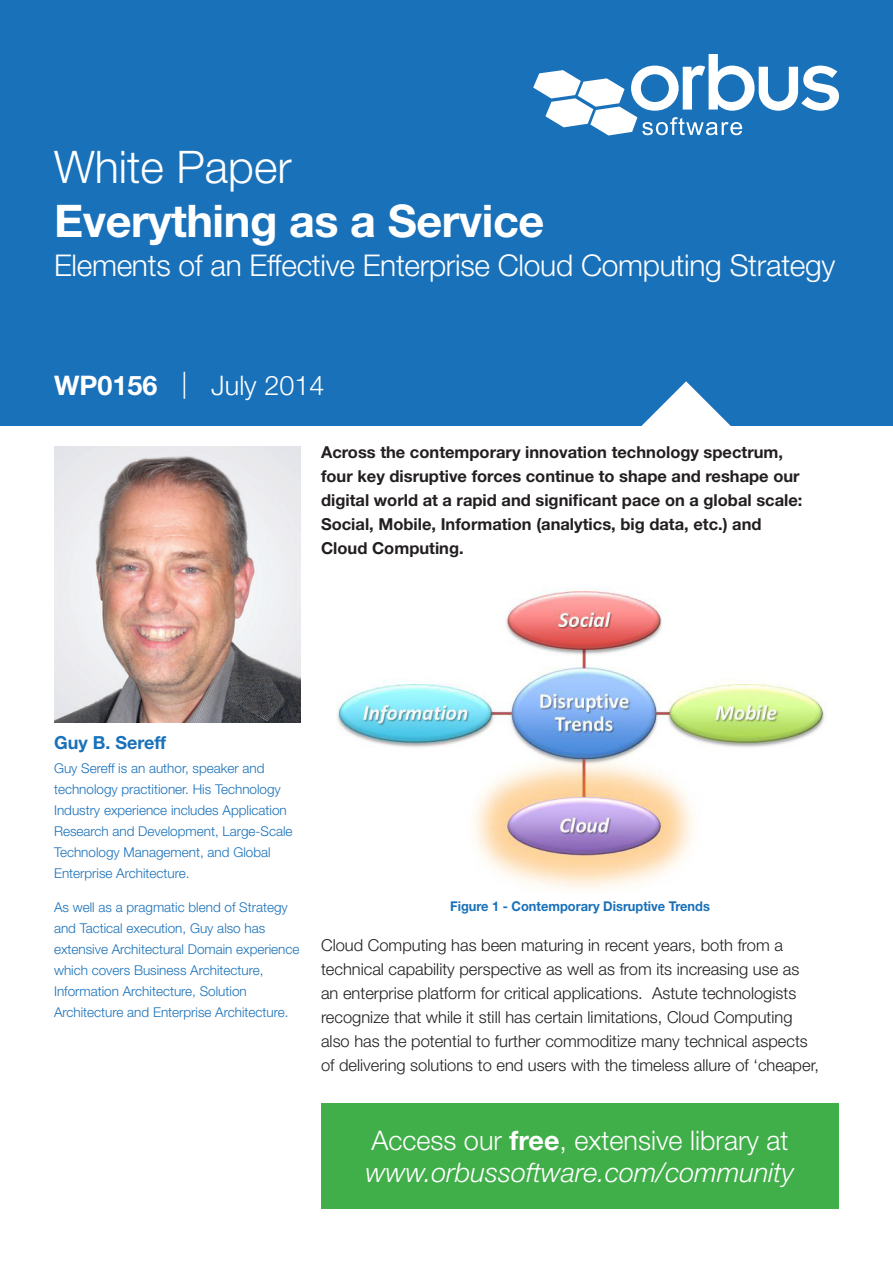
<style>
.page{position:relative;width:893px;height:1263px;background:#fff}
.page>*{position:absolute;margin:0;border:0;box-sizing:border-box;transform-origin:0 0}
.t1{font:700 45px "Helvetica Neue LT Std";letter-spacing:-.01em;color:#fff}
.t2{font:300 45px "Helvetica Neue LT Std";color:#fff}
.t3{font:300 30px "Helvetica Neue LT Std";letter-spacing:-.01em;color:#fff}
.t4{font:italic 300 27px/32.4px "Helvetica Neue LT Std";color:#fff}
.t5{font:300 27px "Helvetica Neue LT Std";color:#fff}
.t6{font:700 18px "Helvetica Neue LT Std";color:#1971ba}
.t7{font:300 16.5px/24px "Helvetica Neue LT Std";color:#231f20}
.t8{font:700 16.5px/24px "Helvetica Neue LT Std";color:#231f20}
.t9{font:300 13.5px/21px "Helvetica Neue LT Std";color:#1971ba}
.t10{font:700 13.5px "Helvetica Neue LT Std";color:#1971ba;scale:.95 1}
.s1{font-weight:700}
.s2{font-style:normal}
.s3{font-weight:700;font-style:normal}
</style>
<div class="page">
<div style="left:0;top:0;width:893px;height:425px;background:#1971ba"></div>
<svg style="left:533px;top:54px;width:306px;height:81px"></svg>
<svg style="left:641px;top:381px;width:90px;height:45px"></svg>
<img style="left:54px;top:446px;width:247px;height:277px">
<div style="left:321px;top:1103px;width:518px;height:106px;background:#40ae49"></div>
<img style="left:337px;top:588px;width:488px;height:302px">
<p class="t2" style="left:54px;top:140px;width:239px">White Paper</p>
<p class="t1" style="left:54px;top:193px;width:492px">Everything as a Service</p>
<p class="t3" style="left:54px;top:247px;width:783px">Elements of an Effective Enterprise Cloud Computing Strategy</p>
<p class="t5" style="left:54px;top:368px;width:272px"><span class="s1">WP0156</span> | July 2014</p>
<p class="t8" style="left:321px;top:440px;width:483px">Across the contemporary innovation technology spectrum, four key disruptive forces continue to shape and reshape our digital world at a rapid and significant pace on a global scale:<br>Social, Mobile, Information (analytics, big data, etc.) and Cloud Computing.</p>
<p class="t6" style="left:54px;top:732px;width:114px">Guy B. Sereff</p>
<p class="t9" style="left:54px;top:757px;width:240px">Guy Sereff is an author, speaker and technology practitioner. His Technology Industry experience includes Application Research and Development, Large-Scale Technology Management, and Global Enterprise Architecture.</p>
<p class="t9" style="left:54px;top:896px;width:247px">As well as a pragmatic blend of Strategy and Tactical execution, Guy also has extensive Architectural Domain experience which covers Business Architecture, Information Architecture, Solution Architecture and Enterprise Architecture.</p>
<p class="t10" style="left:450px;top:897px;width:275px">Figure 1 - Contemporary Disruptive Trends</p>
<p class="t7" style="left:321px;top:933px;width:499px">Cloud Computing has been maturing in recent years, both from a technical capability perspective as well as from its increasing use as an enterprise platform for critical applications. Astute technologists recognize that while it still has certain limitations, Cloud Computing also has the potential to further commoditize many technical aspects of delivering solutions to end users with the timeless allure of ‘cheaper,</p>
<p class="t4" style="left:366px;top:1123px;width:430px"><span class="s2">Access our</span> <span class="s3">free</span><span class="s2">, extensive library at </span>www.orbussoftware.com/community</p>
</div>
